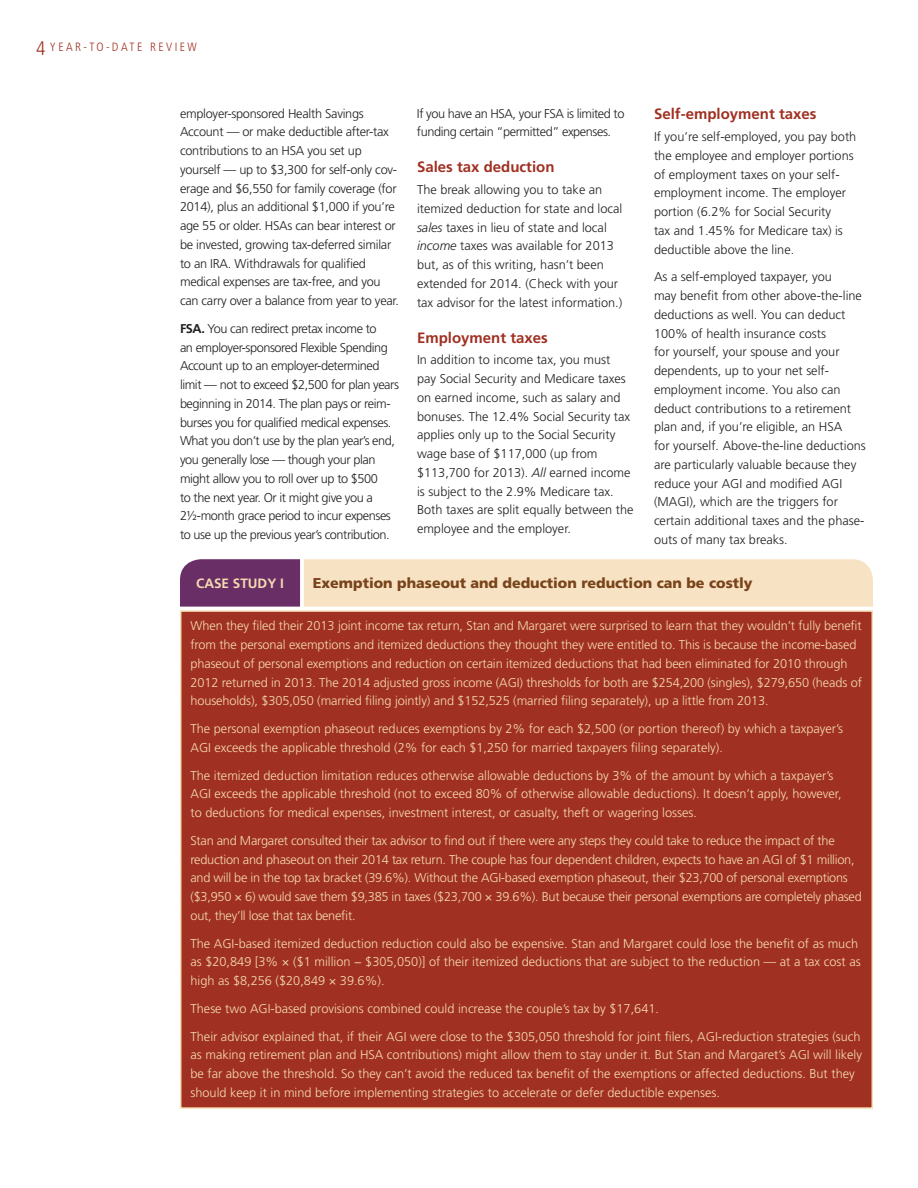
<style>
.page{position:relative;width:918px;height:1188px;background:#fff}
.page>*{position:absolute;margin:0;border:0;box-sizing:border-box;transform-origin:0 0}
.Subhead{font:700 15px "Frutiger LT Std";color:#a03022}
.Headline_Case_Study{font:900 14.25px "Frutiger LT Std";color:#79431b}
.Tag_Case_Study{font:700 13.5px "Frutiger LT Std";color:#f4dab1}
.Body_Case_Study{font:300 12.75px/18.8px "Frutiger LT Std";color:#f4dab1}
.Body{font:300 12.75px/18.8px "Frutiger LT Std";color:#231f20}
.Body-2{font:300 12.75px/18.8px "Frutiger LT Std";letter-spacing:-.035em;color:#231f20}
.Body_Case_Study-2{font:300 12.75px/18.8px "Frutiger LT Std";letter-spacing:-.02em;color:#f4dab1}
.Body-3{font:300 12.75px/18.8px "Frutiger LT Std";letter-spacing:-.02em;color:#231f20}
.t1{font:300 condensed 12px "Frutiger LT Std";letter-spacing:.2em;color:#a03022}
.s1{font-size:19.5px}
.s2{font-weight:700}
.s3{font-style:italic}
</style>
<div class="page">
<svg style="left:180px;top:559px;width:693px;height:48px;background:#dfc5b4"></svg>
<div style="left:181px;top:611px;width:691px;height:497px;background:#a03022"></div>
<div style="left:180px;top:610px;width:693px;height:499px;border:2px solid #f4dab1"></div>
<p class="t1" style="left:36px;top:40px;width:162px"><span class="s1">4</span> YEAR-TO-DATE REVIEW</p>
<p class="Body-3" style="left:180px;top:104px;width:220px">employer-sponsored Health Savings Account — or make deductible after-tax contributions to an HSA you set up yourself — up to $3,300 for self-only cov&shy;erage and $6,550 for family coverage (for 2014), plus an additional $1,000 if you’re age 55 or older. HSAs can bear interest or be invested, growing tax-deferred similar to an IRA. Withdrawals for qualified medical expenses are tax-free, and you can carry over a balance from year to year.</p>
<p class="Body-2" style="left:180px;top:319px;width:221px"><span class="s2">FSA.</span> You can redirect pretax income to<br>an employer-sponsored Flexible Spending Account up to an employer-determined limit — not to exceed $2,500 for plan years beginning in 2014. The plan pays or reim&shy;burses you for qualified medical expenses.<br>What you don’t use by the plan year’s end, you generally lose — though your plan might allow you to roll over up to $500<br>to the next year. Or it might give you a 21/2-month grace period to incur expenses to use up the previous year’s contribution.</p>
<p class="Body-2" style="left:417px;top:104px;width:209px">If you have an HSA, your FSA is limited to funding certain “permitted” expenses.</p>
<p class="Subhead" style="left:417px;top:158px;width:139px">Sales tax deduction</p>
<p class="Body" style="left:417px;top:180px;width:207px">The break allowing you to take an itemized deduction for state and local <span class="s3">sales</span> taxes in lieu of state and local <span class="s3">income</span> taxes was available for 2013 but, as of this writing, hasn’t been extended for 2014. (Check with your tax advisor for the latest information.)</p>
<p class="Subhead" style="left:417px;top:329px;width:132px">Employment taxes</p>
<p class="Body" style="left:417px;top:351px;width:218px">In addition to income tax, you must<br>pay Social Security and Medicare taxes on earned income, such as salary and bonuses. The 12.4% Social Security tax applies only up to the Social Security wage base of $117,000 (up from $113,700 for 2013). <span class="s3">All</span> earned income is subject to the 2.9% Medicare tax.<br>Both taxes are split equally between the employee and the employer.</p>
<p class="Subhead" style="left:654px;top:105px;width:164px">Self-employment taxes</p>
<p class="Body" style="left:654px;top:127px;width:204px">If you’re self-employed, you pay both the employee and employer portions of employment taxes on your self&shy;employment income. The employer portion (6.2% for Social Security<br>tax and 1.45% for Medicare tax) is deductible above the line.</p>
<p class="Body" style="left:654px;top:268px;width:213px">As a self-employed taxpayer, you<br>may benefit from other above-the-line deductions as well. You can deduct 100% of health insurance costs<br>for yourself, your spouse and your dependents, up to your net self&shy;employment income. You also can deduct contributions to a retirement plan and, if you’re eligible, an HSA<br>for yourself. Above-the-line deductions are particularly valuable because they reduce your AGI and modified AGI (MAGI), which are the triggers for certain additional taxes and the phase&shy;outs of many tax breaks.</p>
<p class="Tag_Case_Study" style="left:196px;top:575px;width:89px">CASE STUDY I</p>
<p class="Headline_Case_Study" style="left:313px;top:575px;width:441px">Exemption phaseout and deduction reduction can be costly</p>
<p class="Body_Case_Study" style="left:190px;top:617px;width:673px">When they filed their 2013 joint income tax return, Stan and Margaret were surprised to learn that they wouldn’t fully benefit from the personal exemptions and itemized deductions they thought they were entitled to. This is because the income-based phaseout of personal exemptions and reduction on certain itemized deductions that had been eliminated for 2010 through 2012 returned in 2013. The 2014 adjusted gross income (AGI) thresholds for both are $254,200 (singles), $279,650 (heads of households), $305,050 (married filing jointly) and $152,525 (married filing separately), up a little from 2013.</p>
<p class="Body_Case_Study" style="left:190px;top:720px;width:654px">The personal exemption phaseout reduces exemptions by 2% for each $2,500 (or portion thereof) by which a taxpayer’s<br>AGI exceeds the applicable threshold (2% for each $1,250 for married taxpayers filing separately).</p>
<p class="Body_Case_Study" style="left:190px;top:766px;width:653px">The itemized deduction limitation reduces otherwise allowable deductions by 3% of the amount by which a taxpayer’s<br>AGI exceeds the applicable threshold (not to exceed 80% of otherwise allowable deductions). It doesn’t apply, however, to deductions for medical expenses, investment interest, or casualty, theft or wagering losses.</p>
<p class="Body_Case_Study-2" style="left:190px;top:831px;width:673px">Stan and Margaret consulted their tax advisor to find out if there were any steps they could take to reduce the impact of the reduction and phaseout on their 2014 tax return. The couple has four dependent children, expects to have an AGI of $1 million, and will be in the top tax bracket (39.6%). Without the AGI-based exemption phaseout, their $23,700 of personal exemptions ($3,950 × 6) would save them $9,385 in taxes ($23,700 × 39.6%). But because their personal exemptions are completely phased out, they’ll lose that tax benefit.</p>
<p class="Body_Case_Study" style="left:190px;top:934px;width:672px">The AGI-based itemized deduction reduction could also be expensive. Stan and Margaret could lose the benefit of as much as $20,849 [3% × ($1 million − $305,050)] of their itemized deductions that are subject to the reduction — at a tax cost as high as $8,256 ($20,849 × 39.6%).</p>
<p class="Body_Case_Study" style="left:190px;top:999px;width:470px">These two AGI-based provisions combined could increase the couple’s tax by $17,641.</p>
<p class="Body_Case_Study" style="left:190px;top:1027px;width:673px">Their advisor explained that, if their AGI were close to the $305,050 threshold for joint filers, AGI-reduction strategies (such as making retirement plan and HSA contributions) might allow them to stay under it. But Stan and Margaret’s AGI will likely be far above the threshold. So they can’t avoid the reduced tax benefit of the exemptions or affected deductions. But they should keep it in mind before implementing strategies to accelerate or defer deductible expenses.</p>
</div>
